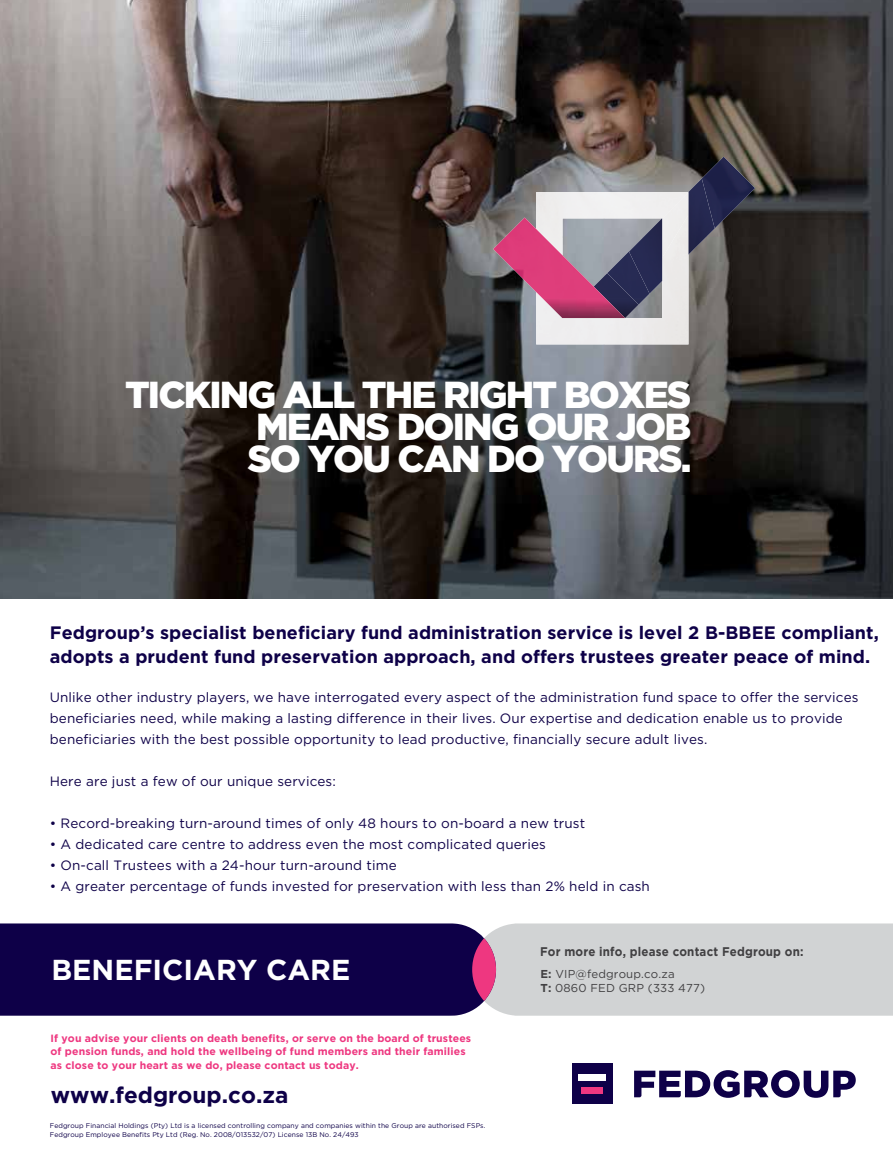
<style>
.page{position:relative;width:893px;height:1161px;background:#fff}
.page>*{position:absolute;margin:0;border:0;box-sizing:border-box;transform-origin:0 0}
.t1{font:900 37.5px/32.1px "Gotham HTF";letter-spacing:-.05em;color:#fff;text-align:justify}
.t2{font:700 28.8px "Gotham HTF";color:#fff}
.t3{font:700 22.5px "Gotham HTF";color:#0e0048}
.t4{font:700 18px/24px "Gotham HTF";letter-spacing:.005em;color:#0e0048}
.t5{font:13.5px/21px "Gotham HTF";letter-spacing:.01em;color:#0e0048}
.t6{font:700 12.6px "Gotham HTF";letter-spacing:.015em;color:#414042;scale:.92 1}
.t7{font:11.4px/13.8px "Gotham HTF";letter-spacing:.015em;color:#414042}
.t8{font:700 10.5px/13.5px "Gotham HTF";letter-spacing:.01em;color:#ee3780}
.t9{font:6.75px/9px "Gotham HTF";letter-spacing:.01em;color:#0e0048}
.s1{font-weight:700}
</style>
<div class="page">
<svg style="left:634px;top:1070px;width:222px;height:28px"></svg>
<div style="left:572px;top:1063px;width:41px;height:41px;background:#0e0048"></div>
<div style="left:579px;top:1074px;width:27px;height:7px;background:#fff"></div>
<div style="left:582px;top:1086px;width:21px;height:7px;background:#ee3780"></div>
<div style="left:496px;top:923px;width:397px;height:93px;background:#d1d3d4"></div>
<div style="left:0;top:923px;width:496px;height:93px;background:#0e0048"></div>
<svg style="left:472px;top:938px;width:24px;height:63px"></svg>
<img style="left:0;top:0;width:893px;height:599px">
<img style="left:594px;top:157px;width:161px;height:148px">
<img style="left:536px;top:192px;width:152px;height:152px">
<div style="left:662px;top:192px;width:26px;height:66px;background:#efeeed"></div>
<img style="left:629px;top:218px;width:33px;height:76px">
<img style="left:688px;top:178px;width:27px;height:77px">
<img style="left:688px;top:215px;width:1px;height:40px">
<svg style="left:688px;top:189px;width:4px;height:26px"></svg>
<img style="left:493px;top:218px;width:132px;height:100px">
<svg style="left:639px;top:299px;width:5px;height:6px"></svg>
<img style="left:625px;top:299px;width:14px;height:19px">
<img style="left:543px;top:299px;width:82px;height:19px">
<h1 class="t1" style="left:247px;top:377px;width:446px;text-indent:-122px">TICKING ALL THE RIGHT BOXES MEANS DOING OUR JOB SO YOU CAN DO YOURS.</h1>
<h3 class="t4" style="left:50px;top:621px;width:831px">Fedgroup’s specialist beneficiary fund administration service is level 2 B-BBEE compliant, adopts a prudent fund preservation approach, and offers trustees greater peace of mind.</h3>
<p class="t5" style="left:50px;top:687px;width:810px">Unlike other industry players, we have interrogated every aspect of the administration fund space to offer the services beneficiaries need, while making a lasting difference in their lives. Our expertise and dedication enable us to provide beneficiaries with the best possible opportunity to lead productive, financially secure adult lives.</p>
<p class="t5" style="left:50px;top:771px;width:288px">Here are just a few of our unique services:</p>
<p class="t5" style="left:50px;top:813px;width:537px">• Record-breaking turn-around times of only 48 hours to on-board a new trust</p>
<p class="t5" style="left:50px;top:834px;width:498px">• A dedicated care centre to address even the most complicated queries</p>
<p class="t5" style="left:50px;top:855px;width:348px">• On-call Trustees with a 24-hour turn-around time</p>
<p class="t5" style="left:50px;top:876px;width:602px">• A greater percentage of funds invested for preservation with less than 2% held in cash</p>
<p class="t6" style="left:540px;top:944px;width:288px">For more info, please contact Fedgroup on:</p>
<h2 class="t2" style="left:51px;top:953px;width:300px">BENEFICIARY CARE</h2>
<p class="t7" style="left:540px;top:967px;width:166px"><span class="s1">E:</span> VIP@fedgroup.co.za<br><span class="s1">T:</span> 0860 FED GRP (333 477)</p>
<p class="t8" style="left:51px;top:1031px;width:422px">If you advise your clients on death benefits, or serve on the board of trustees of pension funds, and hold the wellbeing of fund members and their families as close to your heart as we do, please contact us today.</p>
<h3 class="t3" style="left:51px;top:1082px;width:239px">www.fedgroup.co.za</h3>
<p class="t9" style="left:50px;top:1121px;width:437px">Fedgroup Financial Holdings (Pty) Ltd is a licensed controlling company and companies within the Group are authorised FSPs.<br>Fedgroup Employee Benefits Pty Ltd (Reg. No. 2008/013532/07) License 13B No. 24/493</p>
</div>
